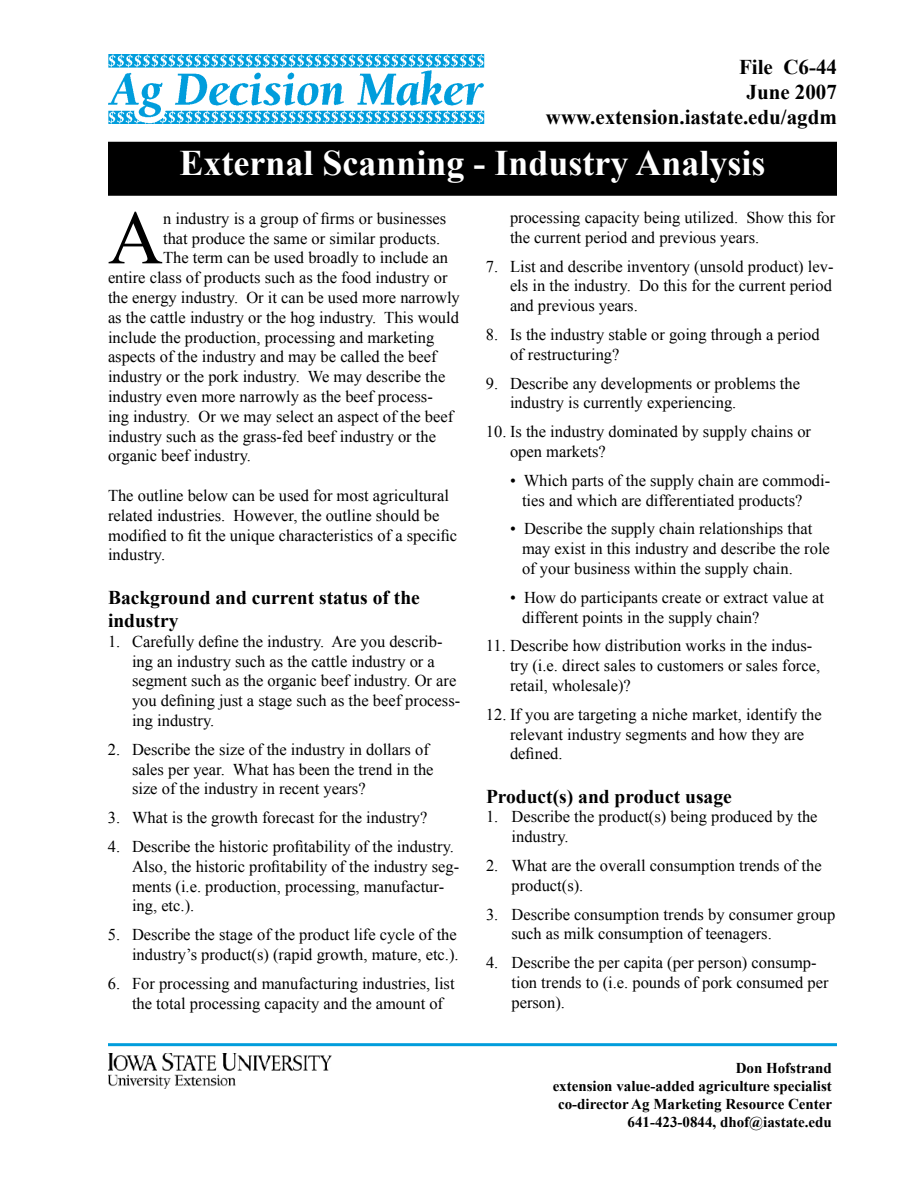
<style>
.page{position:relative;width:918px;height:1188px;background:#fff}
.page>*{position:absolute;margin:0;border:0;box-sizing:border-box;transform-origin:0 0}
.t1{font:76.35px "Times New Roman";color:#000}
.t2{font:700 36px "Times New Roman";color:#fff}
.t3{font:700 21px/25.2px "Times New Roman";color:#000;text-align:right}
.t4{font:700 19.5px/23.4px "Times New Roman";color:#000}
.t5{font:16.5px/19.8px "Times New Roman";color:#000}
.t6{font:700 15px/18px "Times New Roman";color:#000;text-align:right}
</style>
<div class="page">
<img style="left:108px;top:54px;width:377px;height:70px">
<div style="left:109px;top:142px;width:727px;height:53px;background:#000"></div>
<div style="left:108px;top:142px;width:729px;height:54px;border:2px solid #000"></div>
<hr style="left:108px;top:1043px;width:729px;height:3px;background:#009ddc">
<img style="left:108px;top:1053px;width:224px;height:36px">
<p class="t3" style="left:546px;top:54px;width:293px">File C6-44<br>June 2007 www.extension.iastate.edu/agdm</p>
<h2 class="t2" style="left:179px;top:142px;width:588px">External Scanning - Industry Analysis</h2>
<h1 class="t1" style="left:108px;top:194px;width:57px">A</h1>
<p class="t5" style="left:163px;top:208px;width:285px">n industry is a group of firms or businesses</p>
<p class="t5" style="left:163px;top:228px;width:279px">that produce the same or similar products.</p>
<p class="t5" style="left:163px;top:248px;width:287px">The term can be used broadly to include an</p>
<p class="t5" style="left:108px;top:268px;width:341px">entire class of products such as the food industry or</p>
<p class="t5" style="left:108px;top:287px;width:353px">the energy industry. Or it can be used more narrowly</p>
<p class="t5" style="left:108px;top:307px;width:353px">as the cattle industry or the hog industry. This would</p>
<p class="t5" style="left:108px;top:327px;width:328px">include the production, processing and marketing</p>
<p class="t5" style="left:108px;top:347px;width:330px">aspects of the industry and may be called the beef</p>
<p class="t5" style="left:108px;top:367px;width:339px">industry or the pork industry. We may describe the</p>
<p class="t5" style="left:108px;top:386px;width:326px">industry even more narrowly as the beef process-</p>
<p class="t5" style="left:108px;top:406px;width:347px">ing industry. Or we may select an aspect of the beef</p>
<p class="t5" style="left:108px;top:426px;width:330px">industry such as the grass-fed beef industry or the</p>
<p class="t5" style="left:108px;top:446px;width:144px">organic beef industry.</p>
<p class="t5" style="left:108px;top:485px;width:351px">The outline below can be used for most agricultural related industries. However, the outline should be modified to fit the unique characteristics of a specific industry.</p>
<p class="t4" style="left:108px;top:585px;width:313px">Background and current status of the industry</p>
<p class="t5" style="left:132px;top:631px;width:330px;text-indent:-24px">1. Carefully define the industry. Are you describ&shy;ing an industry such as the cattle industry or a segment such as the organic beef industry. Or are you defining just a stage such as the beef process&shy;ing industry.</p>
<p class="t5" style="left:132px;top:739px;width:303px;text-indent:-24px">2. Describe the size of the industry in dollars of sales per year. What has been the trend in the size of the industry in recent years?</p>
<p class="t5" style="left:108px;top:808px;width:321px">3. What is the growth forecast for the industry?</p>
<p class="t5" style="left:132px;top:836px;width:329px;text-indent:-24px">4. Describe the historic profitability of the industry.<br>Also, the historic profitability of the industry seg&shy;ments (i.e. production, processing, manufactur&shy;ing, etc.).</p>
<p class="t5" style="left:108px;top:925px;width:352px;text-align:right">5. Describe the stage of the product life cycle of the industry’s product(s) (rapid growth, mature, etc.).</p>
<p class="t5" style="left:132px;top:973px;width:324px;text-indent:-24px">6. For processing and manufacturing industries, list the total processing capacity and the amount of</p>
<p class="t5" style="left:510px;top:207px;width:327px">processing capacity being utilized. Show this for the current period and previous years.</p>
<p class="t5" style="left:510px;top:256px;width:325px;text-align:justify;text-indent:-24px">7. List and describe inventory (unsold product) lev&shy;els in the industry. Do this for the current period and previous years.</p>
<p class="t5" style="left:510px;top:324px;width:311px;text-indent:-24px">8. Is the industry stable or going through a period of restructuring?</p>
<p class="t5" style="left:510px;top:373px;width:292px;text-indent:-24px">9. Describe any developments or problems the industry is currently experiencing.</p>
<p class="t5" style="left:510px;top:421px;width:303px;text-indent:-24px">10. Is the industry dominated by supply chains or open markets?</p>
<p class="t5" style="left:522px;top:470px;width:310px;text-indent:-12px">• Which parts of the supply chain are commodi&shy;ties and which are differentiated products?</p>
<p class="t5" style="left:522px;top:519px;width:309px;text-indent:-12px">• Describe the supply chain relationships that may exist in this industry and describe the role of your business within the supply chain.</p>
<p class="t5" style="left:522px;top:587px;width:304px;text-indent:-12px">• How do participants create or extract value at different points in the supply chain?</p>
<p class="t5" style="left:510px;top:636px;width:312px;text-indent:-24px">11. Describe how distribution works in the indus&shy;try (i.e. direct sales to customers or sales force, retail, wholesale)?</p>
<p class="t5" style="left:510px;top:704px;width:313px;text-indent:-24px">12. If you are targeting a niche market, identify the relevant industry segments and how they are defined.</p>
<p class="t4" style="left:486px;top:784px;width:247px">Product(s) and product usage</p>
<p class="t5" style="left:512px;top:807px;width:308px;text-indent:-26px">1. Describe the product(s) being produced by the industry.</p>
<p class="t5" style="left:512px;top:855px;width:312px;text-indent:-25px">2. What are the overall consumption trends of the product(s).</p>
<p class="t5" style="left:512px;top:904px;width:325px;text-indent:-25px">3. Describe consumption trends by consumer group such as milk consumption of teenagers.</p>
<p class="t5" style="left:512px;top:952px;width:319px;text-indent:-25px">4. Describe the per capita (per person) consump&shy;tion trends to (i.e. pounds of pork consumed per person).</p>
<p class="t6" style="left:553px;top:1059px;width:281px">Don Hofstrand<br>extension value-added agriculture specialist co-director Ag Marketing Resource Center 641-423-0844, dhof@iastate.edu</p>
</div>
